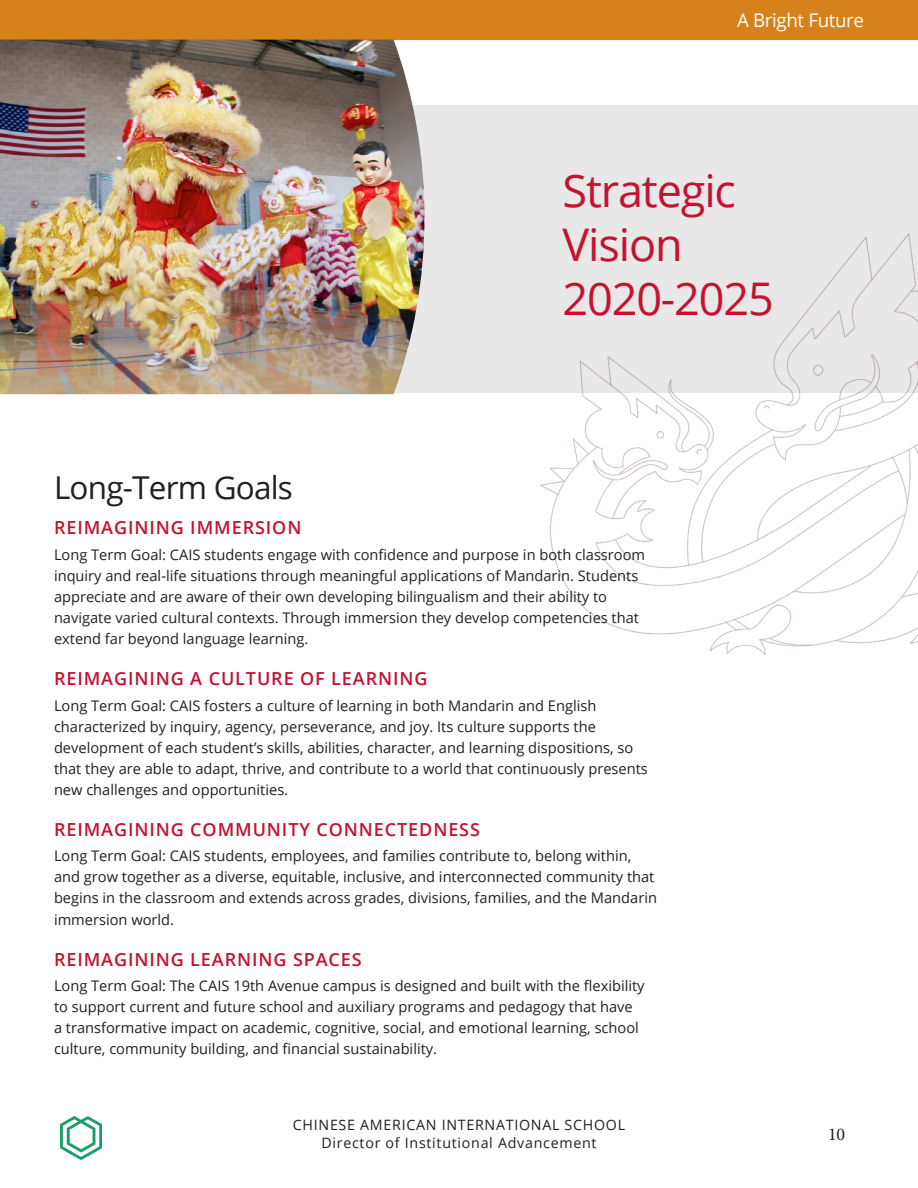
<style>
.page{position:relative;width:918px;height:1188px;background:#fff}
.page>*{position:absolute;margin:0;border:0;box-sizing:border-box;transform-origin:0 0}
.t1{font:45px/54px "Open Sans";letter-spacing:-.025em;color:#c41230}
.t2{font:31.5px "Open Sans";letter-spacing:-.025em;color:#231f20}
.t3{font:18.75px "Open Sans";letter-spacing:-.02em;color:#fff}
.t4{font:600 18px "Open Sans";letter-spacing:.05em;color:#c41230}
.t5{font:18px "Minion Pro";color:#231f20}
.Body{font:14.7px/21px "Open Sans";color:#231f20}
.t6{font:14.25px/18px "Open Sans";letter-spacing:.05em;color:#231f20;text-align:center}
</style>
<div class="page">
<img style="left:61px;top:1117px;width:40px;height:43px">
<div style="left:0;top:0;width:918px;height:40px;background:#d68119"></div>
<div style="left:373px;top:105px;width:545px;height:288px;background:#e8e8e8"></div>
<img style="left:540px;top:233px;width:378px;height:422px">
<img style="left:0;top:40px;width:424px;height:354px">
<p class="t3" style="left:737px;top:7px;width:128px">A Bright Future</p>
<p class="t1" style="left:562px;top:162px;width:213px">Strategic<br>Vision<br>2020-2025</p>
<p class="t2" style="left:54px;top:466px;width:240px">Long-Term Goals</p>
<p class="t4" style="left:54px;top:516px;width:249px">REIMAGINING IMMERSION</p>
<p class="Body" style="left:54px;top:544px;width:593px">Long Term Goal: CAIS students engage with confidence and purpose in both classroom inquiry and real-life situations through meaningful applications of Mandarin. Students appreciate and are aware of their own developing bilingualism and their ability to navigate varied cultural contexts. Through immersion they develop competencies that extend far beyond language learning.</p>
<p class="t4" style="left:54px;top:666px;width:375px">REIMAGINING A CULTURE OF LEARNING</p>
<p class="Body" style="left:54px;top:694px;width:595px">Long Term Goal: CAIS fosters a culture of learning in both Mandarin and English characterized by inquiry, agency, perseverance, and joy. Its culture supports the development of each student’s skills, abilities, character, and learning dispositions, so that they are able to adapt, thrive, and contribute to a world that continuously presents new challenges and opportunities.</p>
<p class="t4" style="left:54px;top:817px;width:428px">REIMAGINING COMMUNITY CONNECTEDNESS</p>
<p class="Body" style="left:54px;top:845px;width:605px">Long Term Goal: CAIS students, employees, and families contribute to, belong within, and grow together as a diverse, equitable, inclusive, and interconnected community that begins in the classroom and extends across grades, divisions, families, and the Mandarin immersion world.</p>
<p class="t4" style="left:54px;top:947px;width:309px">REIMAGINING LEARNING SPACES</p>
<p class="Body" style="left:54px;top:975px;width:592px">Long Term Goal: The CAIS 19th Avenue campus is designed and built with the flexibility to support current and future school and auxiliary programs and pedagogy that have<br>a transformative impact on academic, cognitive, social, and emotional learning, school culture, community building, and financial sustainability.</p>
<p class="t6" style="left:293px;top:1115px;width:334px">CHINESE AMERICAN INTERNATIONAL SCHOOL<br>Director of Institutional Advancement</p>
<p class="t5" style="left:828px;top:1122px;width:19px">10</p>
</div>
